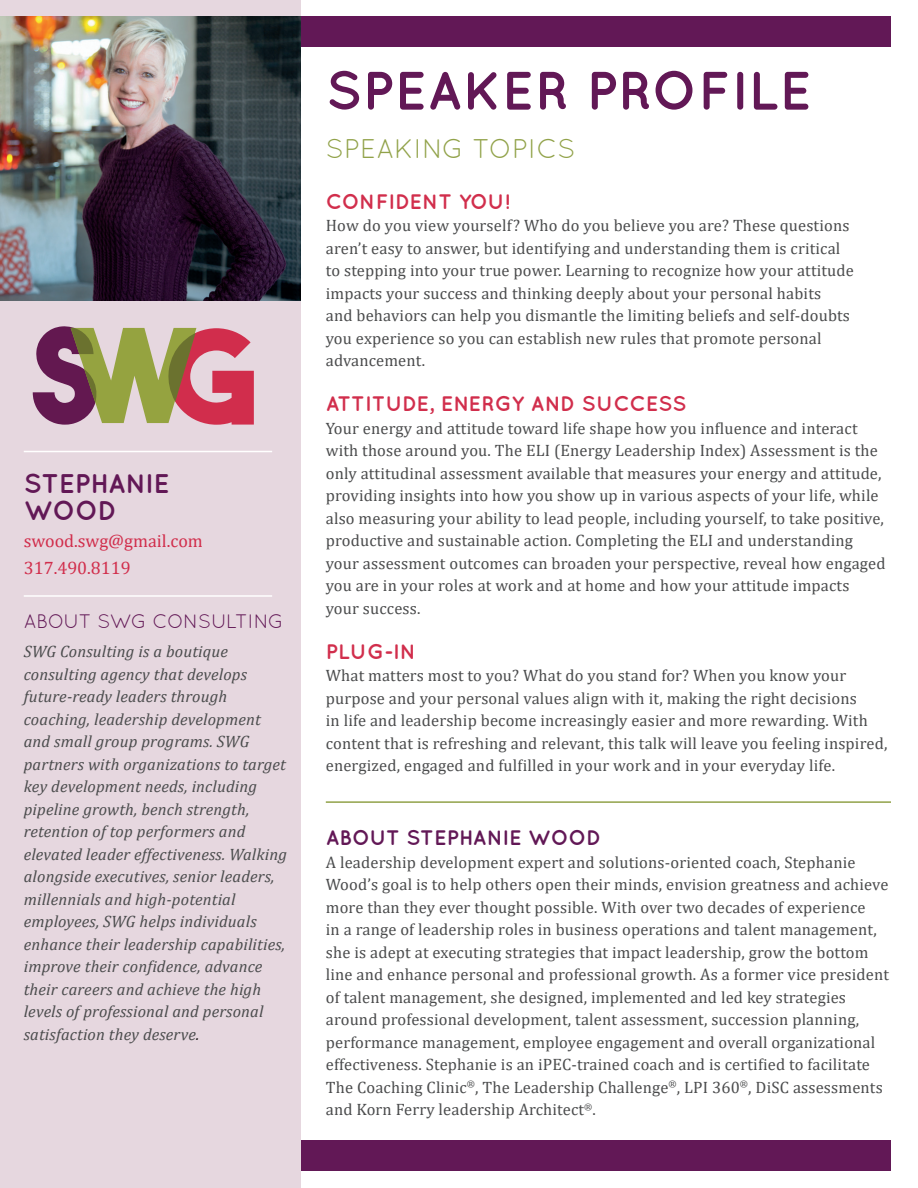
<style>
.page{position:relative;width:918px;height:1188px;background:#fff}
.page>*{position:absolute;margin:0;border:0;box-sizing:border-box;transform-origin:0 0}
.t1{font:700 54px "Quicksand";letter-spacing:.01em;color:#621856}
.t2{font:27px "Quicksand";letter-spacing:.01em;color:#91a249}
.t3{font:700 27px/27px "Quicksand";letter-spacing:-.01em;color:#621856}
.t4{font:700 21px "Quicksand";letter-spacing:.01em;color:#d12e4c}
.t5{font:700 21px "Quicksand";color:#621856}
.t6{font:19.5px "Quicksand";letter-spacing:-.025em;color:#621856}
.t7{font:18px/27px "Cambria";color:#d12e4c}
.t8{font:16.5px/22.5px "Cambria";letter-spacing:.01em;color:#4b4c4d}
.t9{font:italic 16.5px/22.5px "Cambria";letter-spacing:.01em;color:#4b4c4d}
.s1{color:#231f20}
</style>
<div class="page">
<div style="left:272px;top:1140px;width:619px;height:31px;background:#621856"></div>
<div style="left:272px;top:16px;width:619px;height:30px;background:#621856"></div>
<div style="left:0;top:0;width:300px;height:1188px;background:#e6d7df"></div>
<img style="left:0;top:16px;width:300px;height:285px">
<svg style="left:33px;top:326px;width:221px;height:99px"></svg>
<hr style="left:24px;top:595px;width:248px;height:2px;background:#fff">
<hr style="left:326px;top:801px;width:565px;height:2px;background:#91a249">
<hr style="left:24px;top:451px;width:248px;height:1px;background:#fff">
<h2 class="t3" style="left:24px;top:469px;width:147px">STEPHANIE<br>WOOD</h2>
<p class="t7" style="left:24px;top:527px;width:181px">swood.swg@gmail.com<br>317.490.8119</p>
<p class="t6" style="left:24px;top:610px;width:261px">ABOUT SWG CONSULTING</p>
<p class="t9" style="left:24px;top:640px;width:265px">SWG Consulting is a boutique consulting agency that develops future-ready leaders through coaching, leadership development and small group programs. SWG partners with organizations to target key development needs, including pipeline growth, bench strength, retention of top performers and elevated leader effectiveness. Walking alongside executives, senior leaders, millennials and high-potential employees, SWG helps individuals enhance their leadership capabilities, improve their confidence, advance their careers and achieve the high levels of professional and personal satisfaction they deserve<span class="s1">.</span></p>
<h1 class="t1" style="left:326px;top:58px;width:487px">SPEAKER PROFILE</h1>
<h2 class="t2" style="left:326px;top:133px;width:251px">SPEAKING TOPICS</h2>
<p class="t4" style="left:326px;top:189px;width:186px">CONFIDENT YOU!</p>
<p class="t8" style="left:326px;top:214px;width:530px">How do you view yourself? Who do you believe you are? These questions aren’t easy to answer, but identifying and understanding them is critical to stepping into your true power. Learning to recognize how your attitude impacts your success and thinking deeply about your personal habits<br>and behaviors can help you dismantle the limiting beliefs and self-doubts you experience so you can establish new rules that promote personal advancement.</p>
<p class="t4" style="left:326px;top:391px;width:362px">ATTITUDE, ENERGY AND SUCCESS</p>
<p class="t8" style="left:326px;top:416px;width:561px">Your energy and attitude toward life shape how you influence and interact with those around you. The ELI (Energy Leadership Index) Assessment is the only attitudinal assessment available that measures your energy and attitude, providing insights into how you show up in various aspects of your life, while also measuring your ability to lead people, including yourself, to take positive, productive and sustainable action. Completing the ELI and understanding your assessment outcomes can broaden your perspective, reveal how engaged you are in your roles at work and at home and how your attitude impacts your success.</p>
<p class="t4" style="left:326px;top:639px;width:92px">PLUG-IN</p>
<p class="t8" style="left:326px;top:664px;width:563px">What matters most to you? What do you stand for? When you know your purpose and your personal values align with it, making the right decisions<br>in life and leadership become increasingly easier and more rewarding. With content that is refreshing and relevant, this talk will leave you feeling inspired, energized, engaged and fulfilled in your work and in your everyday life.</p>
<p class="t5" style="left:326px;top:825px;width:277px">ABOUT STEPHANIE WOOD</p>
<p class="t8" style="left:326px;top:851px;width:565px">A leadership development expert and solutions-oriented coach, Stephanie Wood’s goal is to help others open their minds, envision greatness and achieve more than they ever thought possible. With over two decades of experience<br>in a range of leadership roles in business operations and talent management, she is adept at executing strategies that impact leadership, grow the bottom line and enhance personal and professional growth. As a former vice president of talent management, she designed, implemented and led key strategies around professional development, talent assessment, succession planning, performance management, employee engagement and overall organizational effectiveness. Stephanie is an iPEC-trained coach and is certified to facilitate The Coaching Clinic<sup>®</sup>, The Leadership Challenge<sup>®</sup>, LPI 360<sup>®</sup>, DiSC assessments and Korn Ferry leadership Architect<sup>®</sup>.</p>
</div>
